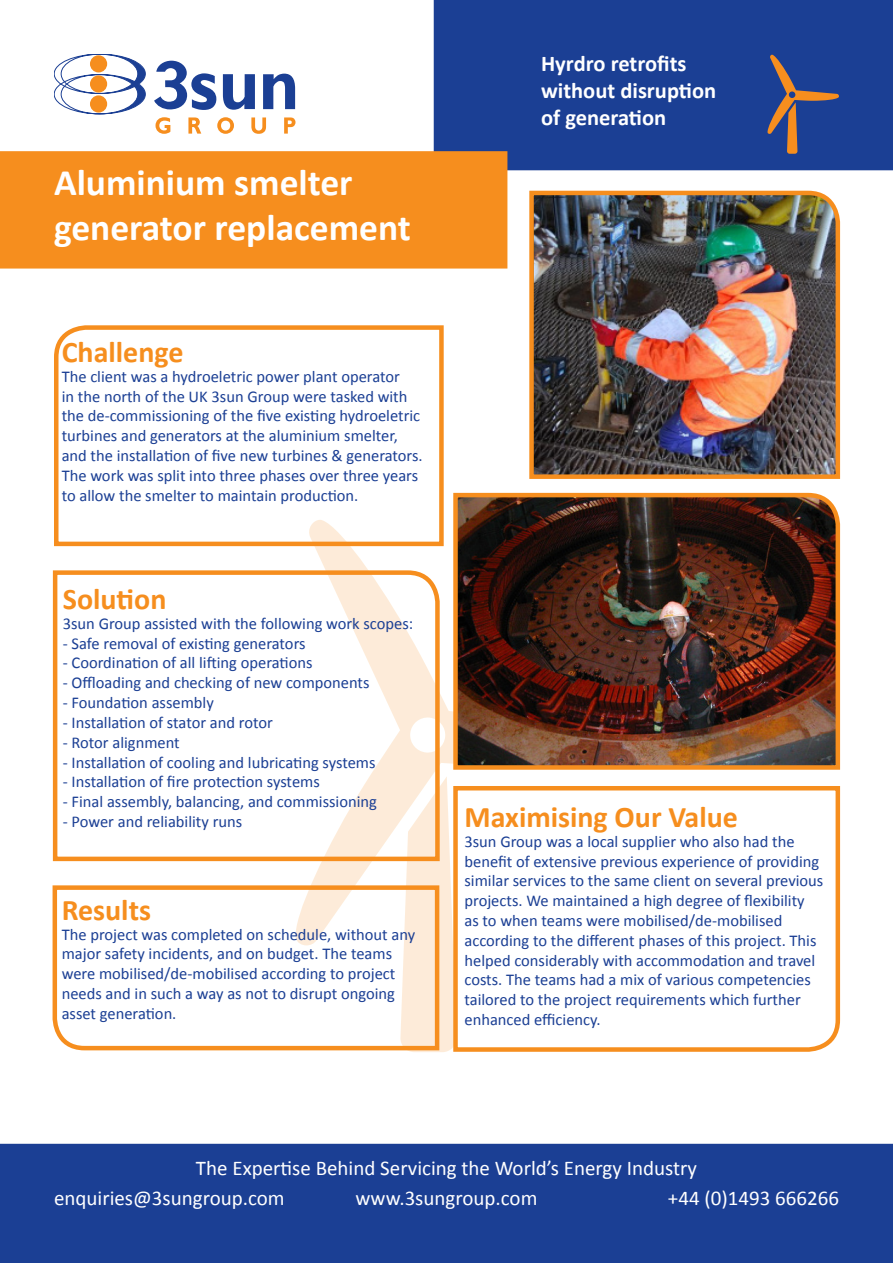
<style>
.page{position:relative;width:893px;height:1263px;background:#fff}
.page>*{position:absolute;margin:0;border:0;box-sizing:border-box;transform-origin:0 0}
.t1{font:700 37.5px/45px "Calibri";color:#fff}
.t2{font:700 30px "Calibri";color:#f68e1e}
.t3{font:700 22.5px/27px "Calibri";color:#fff}
.t4{font:21px "Calibri";color:#fff}
.t5{font:16.5px/19.8px "Calibri";color:#1b3f94}
</style>
<div class="page">
<svg style="left:680px;top:786px;width:161px;height:266px"></svg>
<svg style="left:52px;top:885px;width:244px;height:166px"></svg>
<svg style="left:52px;top:570px;width:244px;height:292px"></svg>
<svg style="left:54px;top:325px;width:390px;height:222px"></svg>
<svg style="left:296px;top:520px;width:384px;height:532px"></svg>
<div style="left:0;top:1144px;width:893px;height:119px;background:#1b3f94"></div>
<svg style="left:156px;top:117px;width:14px;height:17px"></svg>
<svg style="left:188px;top:117px;width:13px;height:17px"></svg>
<svg style="left:217px;top:117px;width:17px;height:17px"></svg>
<svg style="left:251px;top:117px;width:15px;height:17px"></svg>
<svg style="left:284px;top:117px;width:11px;height:17px"></svg>
<svg style="left:54px;top:54px;width:92px;height:60px"></svg>
<div style="left:90px;top:55px;width:17px;height:17px;background:#f68e1e;border-radius:50%"></div>
<div style="left:90px;top:95px;width:17px;height:18px;background:#f68e1e;border-radius:50%"></div>
<div style="left:90px;top:75px;width:17px;height:18px;background:#f68e1e;border-radius:50%"></div>
<svg style="left:263px;top:74px;width:32px;height:35px"></svg>
<svg style="left:223px;top:74px;width:32px;height:36px"></svg>
<svg style="left:154px;top:61px;width:62px;height:49px"></svg>
<div style="left:434px;top:0;width:459px;height:170px;background:#1b3f94"></div>
<div style="left:0;top:151px;width:507px;height:118px;background:#f68e1e"></div>
<svg style="left:767px;top:55px;width:72px;height:99px;background:#474e7c"></svg>
<img style="left:451px;top:492px;width:390px;height:280px">
<img style="left:529px;top:190px;width:312px;height:289px">
<p class="t1" style="left:54px;top:160px;width:358px">Aluminium smelter generator replacement</p>
<p class="t2" style="left:62px;top:333px;width:123px">Challenge</p>
<p class="t5" style="left:62px;top:366px;width:362px">The client was a hydroeletric power plant operator<br>in the north of the UK 3sun Group were tasked with the de-commissioning of the five existing hydroeletric turbines and generators at the aluminium smelter, and the installation of five new turbines &amp; generators.<br>The work was split into three phases over three years to allow the smelter to maintain production.</p>
<p class="t3" style="left:541px;top:50px;width:177px">Hyrdro retrofits without disruption of generation</p>
<p class="t2" style="left:63px;top:580px;width:105px">Solution</p>
<p class="t5" style="left:63px;top:613px;width:352px">3sun Group assisted with the following work scopes:</p>
<p class="t5" style="left:63px;top:633px;width:244px">- Safe removal of existing generators</p>
<p class="t5" style="left:63px;top:653px;width:251px">- Coordination of all lifting operations</p>
<p class="t5" style="left:63px;top:673px;width:308px">- Offloading and checking of new components</p>
<p class="t5" style="left:63px;top:693px;width:152px">- Foundation assembly</p>
<p class="t5" style="left:63px;top:712px;width:212px">- Installation of stator and rotor</p>
<p class="t5" style="left:63px;top:732px;width:118px">- Rotor alignment</p>
<p class="t5" style="left:63px;top:752px;width:314px">- Installation of cooling and lubricating systems</p>
<p class="t5" style="left:63px;top:772px;width:259px">- Installation of fire protection systems</p>
<p class="t5" style="left:63px;top:792px;width:316px">- Final assembly, balancing, and commissioning</p>
<p class="t5" style="left:63px;top:811px;width:181px">- Power and reliability runs</p>
<p class="t2" style="left:464px;top:798px;width:275px">Maximising Our Value</p>
<p class="t5" style="left:464px;top:831px;width:360px">3sun Group was a local supplier who also had the benefit of extensive previous experience of providing similar services to the same client on several previous projects. We maintained a high degree of flexibility<br>as to when teams were mobilised/de-mobilised according to the different phases of this project. This helped considerably with accommodation and travel costs. The teams had a mix of various competencies tailored to the project requirements which further enhanced efficiency.</p>
<p class="t2" style="left:62px;top:891px;width:91px">Results</p>
<p class="t5" style="left:62px;top:924px;width:355px">The project was completed on schedule, without any major safety incidents, and on budget. The teams were mobilised/de-mobilised according to project needs and in such a way as not to disrupt ongoing asset generation.</p>
<p class="t4" style="left:196px;top:1155px;width:503px">The Expertise Behind Servicing the World’s Energy Industry</p>
<p class="t4" style="left:54px;top:1184px;width:232px">enquiries@3sungroup.com</p>
<p class="t4" style="left:355px;top:1184px;width:183px">www.3sungroup.com</p>
<p class="t4" style="left:668px;top:1184px;width:173px">+44 (0)1493 666266</p>
</div>
